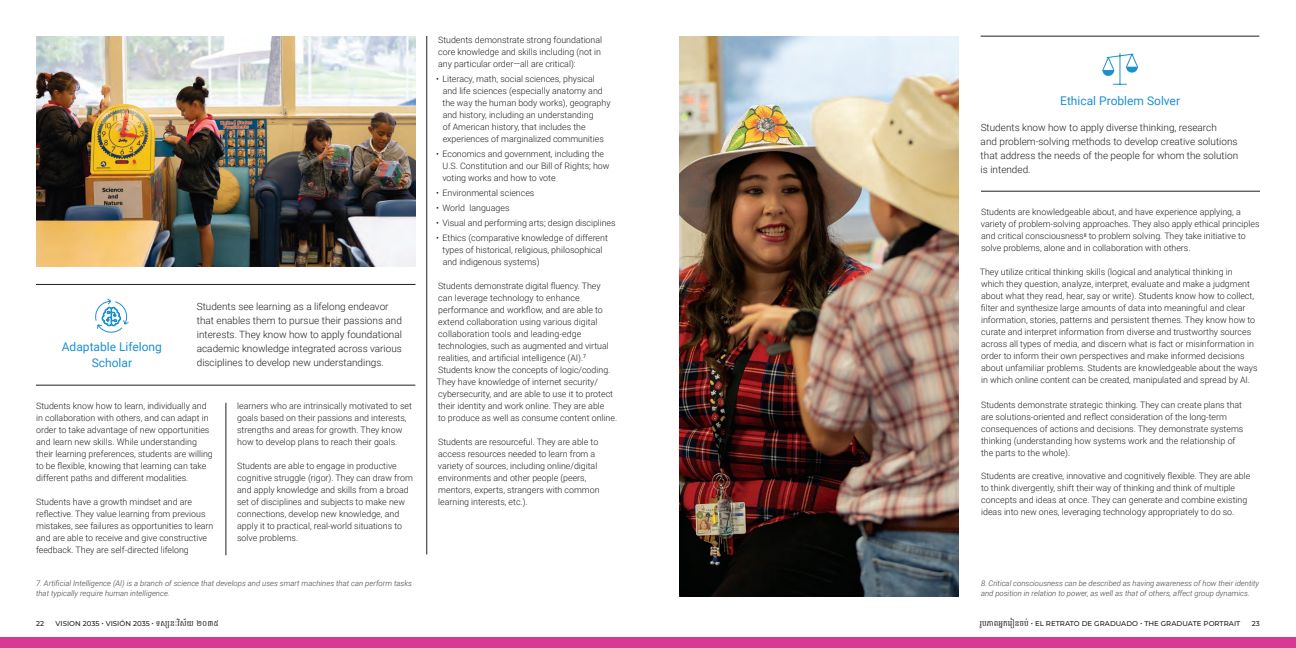
<style>
.page{position:relative;width:1296px;height:648px;background:#fff}
.page>*{position:absolute;margin:0;border:0;box-sizing:border-box;transform-origin:0 0}
.Element_title{font:12px/16px "Roboto";color:#1d90d0;text-align:center}
.Element_overview{font:300 10px/14px "Roboto";color:#231f20}
.Text{font:300 8.9px/12px "Roboto";color:#231f20}
.Text___rule_above{font:300 8.9px/12px "Roboto";color:#231f20}
.Bullet{font:300 8.9px/12px "Roboto";color:#231f20}
.Definition{font:italic 300 7.8px/10.3px "Roboto";color:#44403f}
.t1{font:500 7px "Montserrat";letter-spacing:.005em;color:#231f20}
.s1{font-family:"Battambang";font-weight:400;font-size:7.8px}
</style>
<div class="page">
<div style="left:0;top:637px;width:1296px;height:11px;background:#d73995"></div>
<hr style="left:36px;top:284px;width:379px;height:1px;background:#231f20">
<hr style="left:36px;top:385px;width:379px;height:1px;background:#231f20">
<hr style="left:427px;top:36px;width:1px;height:518px;background:#231f20">
<hr style="left:226px;top:403px;width:1px;height:152px;background:#231f20">
<img style="left:36px;top:36px;width:380px;height:230px">
<svg style="left:95px;top:298px;width:34px;height:35px"></svg>
<hr style="left:981px;top:191px;width:279px;height:1px;background:#231f20">
<img style="left:680px;top:36px;width:278px;height:560px">
<hr style="left:981px;top:36px;width:278px;height:1px;background:#231f20">
<svg style="left:1102px;top:53px;width:36px;height:32px"></svg>
<p class="Element_title" style="left:62px;top:338px;width:102px">Adaptable Lifelong<br>Scholar</p>
<p class="Element_overview" style="left:197px;top:299px;width:207px">Students see learning as a lifelong endeavor that enables them to pursue their passions and interests. They know how to apply foundational academic knowledge integrated across various disciplines to develop new understandings.</p>
<p class="Text___rule_above" style="left:36px;top:400px;width:178px">Students know how to learn, individually and in collaboration with others, and can adapt in order to take advantage of new opportunities and learn new skills. While understanding their learning preferences, students are willing to be flexible, knowing that learning can take different paths and different modalities.</p>
<p class="Text" style="left:36px;top:496px;width:179px">Students have a growth mindset and are reflective. They value learning from previous mistakes, see failures as opportunities to learn and are able to receive and give constructive feedback. They are self-directed lifelong</p>
<p class="Text" style="left:237px;top:400px;width:176px">learners who are intrinsically motivated to set goals based on their passions and interests, strengths and areas for growth. They know how to develop plans to reach their goals.</p>
<p class="Text" style="left:237px;top:460px;width:177px">Students are able to engage in productive cognitive struggle (rigor). They can draw from and apply knowledge and skills from a broad set of disciplines and subjects to make new connections, develop new knowledge, and apply it to practical, real-world situations to solve problems.</p>
<p class="Definition" style="left:36px;top:578px;width:378px">7. Artificial Intelligence (AI) is a branch of science that develops and uses smart machines that can perform tasks that typically require human intelligence.</p>
<p class="Text" style="left:438px;top:33px;width:166px">Students demonstrate strong foundational core knowledge and skills including (not in any particular order—all are critical):</p>
<p class="Bullet" style="left:443px;top:72px;width:170px;text-indent:-6px">• Literacy, math, social sciences, physical and life sciences (especially anatomy and the way the human body works), geography and history, including an understanding<br>of American history, that includes the experiences of marginalized communities</p>
<p class="Bullet" style="left:442px;top:147px;width:169px;text-indent:-6px">• Economics and government, including the<br>U.S. Constitution and our Bill of Rights; how voting works and how to vote</p>
<p class="Bullet" style="left:436px;top:186px;width:100px">• Environmental sciences</p>
<p class="Bullet" style="left:436px;top:201px;width:75px">• World languages</p>
<p class="Bullet" style="left:436px;top:216px;width:181px">• Visual and performing arts; design disciplines</p>
<p class="Bullet" style="left:443px;top:231px;width:167px;text-indent:-6px">• Ethics (comparative knowledge of different types of historical, religious, philosophical and indigenous systems)</p>
<p class="Text" style="left:437px;top:279px;width:182px">Students demonstrate digital fluency. They<br>can leverage technology to enhance performance and workflow, and are able to extend collaboration using various digital collaboration tools and leading-edge technologies, such as augmented and virtual realities, and artificial intelligence (AI).<sup>7<br></sup>Students know the concepts of logic/coding.<br>They have knowledge of internet security/ cybersecurity, and are able to use it to protect their identity and work online. They are able<br>to produce as well as consume content online.</p>
<p class="Text" style="left:438px;top:435px;width:163px">Students are resourceful. They are able to access resources needed to learn from a variety of sources, including online/digital environments and other people (peers, mentors, experts, strangers with common learning interests, etc.).</p>
<p class="Element_title" style="left:1060px;top:92px;width:121px">Ethical Problem Solver</p>
<p class="Element_overview" style="left:981px;top:120px;width:259px">Students know how to apply diverse thinking, research<br>and problem-solving methods to develop creative solutions that address the needs of the people for whom the solution is intended.</p>
<p class="Text___rule_above" style="left:981px;top:206px;width:280px">Students are knowledgeable about, and have experience applying, a variety of problem-solving approaches. They also apply ethical principles and critical consciousness<sup>8</sup> to problem solving. They take initiative to solve problems, alone and in collaboration with others.</p>
<p class="Text" style="left:980px;top:266px;width:279px">They utilize critical thinking skills (logical and analytical thinking in which they question, analyze, interpret, evaluate and make a judgment about what they read, hear, say or write). Students know how to collect, filter and synthesize large amounts of data into meaningful and clear information, stories, patterns and persistent themes. They know how to curate and interpret information from diverse and trustworthy sources across all types of media, and discern what is fact or misinformation in order to inform their own perspectives and make informed decisions about unfamiliar problems. Students are knowledgeable about the ways in which online content can be created, manipulated and spread by AI.</p>
<p class="Text" style="left:981px;top:398px;width:264px">Students demonstrate strategic thinking. They can create plans that are solutions-oriented and reflect consideration of the long-term consequences of actions and decisions. They demonstrate systems thinking (understanding how systems work and the relationship of the parts to the whole).</p>
<p class="Text" style="left:981px;top:470px;width:271px">Students are creative, innovative and cognitively flexible. They are able to think divergently, shift their way of thinking and think of multiple concepts and ideas at once. They can generate and combine existing ideas into new ones, leveraging technology appropriately to do so.</p>
<p class="Definition" style="left:981px;top:578px;width:280px">8. Critical consciousness can be described as having awareness of how their identity and position in relation to power, as well as that of others, affect group dynamics.</p>
<p class="t1" style="left:36px;top:618px;width:10px">22</p>
<p class="t1" style="left:56px;top:618px;width:165px">VISION 2035 • VISIÓN 2035 • <span class="s1">ទស្សសនៈៈវិិស័័យ ២០៣៥</span></p>
<p class="t1" style="left:980px;top:618px;width:262px"><span class="s1">រូូបភាាពអ្ននករៀៀន ចប់់</span>• EL RETRATO DE GRADUADO • THE GRADUATE PORTRAIT</p>
<p class="t1" style="left:1252px;top:618px;width:10px">23</p>
</div>
